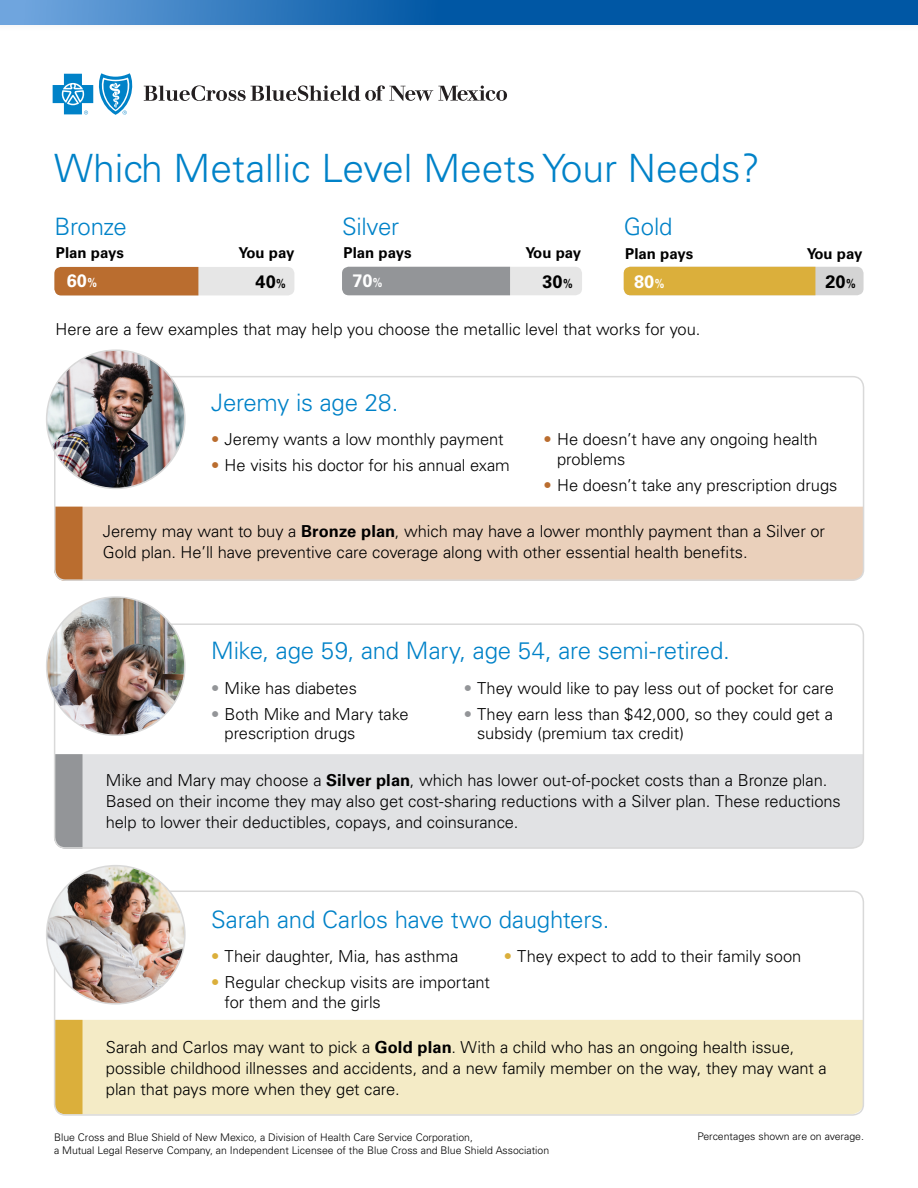
<style>
.page{position:relative;width:918px;height:1188px;background:#fff}
.page>*{position:absolute;margin:0;border:0;box-sizing:border-box;transform-origin:0 0}
.t1{font:300 39px "Univers LT Std";color:#0082c8}
.t2{font:300 24px "Univers LT Std";letter-spacing:-.01em;color:#0082c8}
.t3{font:700 18px "Univers LT Std";color:#fff}
.t4{font:700 18px "Univers LT Std";color:#000}
.t5{font:300 16.5px/21px "Univers LT Std";letter-spacing:-.005em;color:#000}
.t6{font:700 15px "Univers LT Std";color:#000}
.t7{font:300 10.5px/13.5px "Univers LT Std";color:#000}
.s1{font-size:12px}
.s2{color:#ba6d2f}
.s3{font-weight:700}
.s4{color:#939598}
.s5{color:#dbaf3b}
</style>
<div class="page">
<div style="left:83px;top:754px;width:781px;height:92px;background:#e1e2e4"></div>
<div style="left:54px;top:754px;width:29px;height:92px;background:#939598"></div>
<div style="left:83px;top:1020px;width:781px;height:93px;background:#f4ebc6"></div>
<div style="left:54px;top:1020px;width:29px;height:93px;background:#dbaf3b"></div>
<div style="left:83px;top:507px;width:781px;height:74px;background:#ead0bb"></div>
<div style="left:54px;top:507px;width:29px;height:74px;background:#ba6d2f"></div>
<svg style="left:0;top:0;width:918px;height:25px;background:#1b6ab2"></svg>
<div style="left:54px;top:376px;width:810px;height:205px;border:2px solid #d9d9d9;border-radius:11px"></div>
<svg style="left:144px;top:85px;width:363px;height:16px"></svg>
<svg style="left:53px;top:73px;width:80px;height:42px"></svg>
<div style="left:624px;top:267px;width:240px;height:28px;background:#d4d4d4;border-radius:7px"></div>
<div style="left:624px;top:267px;width:191px;height:28px;background:#dbaf3b"></div>
<div style="left:342px;top:267px;width:240px;height:28px;background:#e6e6e6;border-radius:7px"></div>
<div style="left:342px;top:267px;width:168px;height:28px;background:#939598"></div>
<div style="left:54px;top:267px;width:240px;height:28px;background:#e6e6e6;border-radius:7px"></div>
<div style="left:54px;top:267px;width:144px;height:28px;background:#ba6d2f"></div>
<div style="left:54px;top:623px;width:810px;height:226px;border:2px solid #d9d9d9;border-radius:11px"></div>
<div style="left:54px;top:891px;width:810px;height:225px;border:2px solid #d9d9d9;border-radius:11px"></div>
<div style="left:36px;top:356px;width:67px;height:61px;background:#fff"></div>
<div style="left:36px;top:612px;width:67px;height:60px;background:#fff"></div>
<div style="left:36px;top:876px;width:67px;height:61px;background:#fff"></div>
<img style="left:47px;top:350px;width:138px;height:138px;border-radius:69px">
<img style="left:47px;top:597px;width:138px;height:138px;border-radius:69px">
<img style="left:47px;top:866px;width:138px;height:138px;border-radius:69px">
<h1 class="t1" style="left:54px;top:145px;width:708px">Which Metallic Level Meets Your Needs?</h1>
<h2 class="t2" style="left:54px;top:212px;width:74px">Bronze</h2>
<h2 class="t2" style="left:342px;top:212px;width:59px">Silver</h2>
<h2 class="t2" style="left:624px;top:212px;width:50px">Gold</h2>
<p class="t4" style="left:256px;top:271px;width:32px">40<span class="s1">%</span></p>
<p class="t4" style="left:542px;top:271px;width:32px">30<span class="s1">%</span></p>
<p class="t6" style="left:344px;top:244px;width:70px">Plan pays</p>
<p class="t6" style="left:525px;top:244px;width:57px">You pay</p>
<p class="t3" style="left:352px;top:270px;width:32px">70<span class="s1">%</span></p>
<p class="t6" style="left:56px;top:244px;width:70px">Plan pays</p>
<p class="t6" style="left:239px;top:244px;width:57px">You pay</p>
<p class="t3" style="left:67px;top:270px;width:32px">60<span class="s1">%</span></p>
<p class="t6" style="left:625px;top:245px;width:70px">Plan pays</p>
<p class="t6" style="left:807px;top:245px;width:57px">You pay</p>
<p class="t3" style="left:634px;top:271px;width:32px">80<span class="s1">%</span></p>
<p class="t4" style="left:826px;top:271px;width:32px">20<span class="s1">%</span></p>
<p class="t5" style="left:56px;top:318px;width:647px">Here are a few examples that may help you choose the metallic level that works for you.</p>
<h2 class="t2" style="left:211px;top:388px;width:189px">Jeremy is age 28.</h2>
<p class="t5" style="left:211px;top:429px;width:294px"><span class="s2">•</span> Jeremy wants a low monthly payment</p>
<p class="t5" style="left:211px;top:455px;width:300px"><span class="s2">•</span> He visits his doctor for his annual exam</p>
<p class="t5" style="left:557px;top:430px;width:262px;line-height:19.5px;text-indent:-13px"><span class="s2">•</span> He doesn’t have any ongoing health problems</p>
<p class="t5" style="left:544px;top:475px;width:295px"><span class="s2">•</span> He doesn’t take any prescription drugs</p>
<p class="t5" style="left:103px;top:521px;width:724px">Jeremy may want to buy a <span class="s3">Bronze plan</span>, which may have a lower monthly payment than a Silver or<br>Gold plan. He’ll have preventive care coverage along with other essential health benefits.</p>
<h2 class="t2" style="left:211px;top:636px;width:520px">Mike, age 59, and Mary, age 54, are semi-retired.</h2>
<p class="t5" style="left:211px;top:677px;width:147px"><span class="s4">•</span> Mike has diabetes</p>
<p class="t5" style="left:225px;top:704px;width:185px;line-height:19.5px;text-indent:-13px"><span class="s4">•</span> Both Mike and Mary take prescription drugs</p>
<p class="t5" style="left:464px;top:677px;width:372px"><span class="s4">•</span> They would like to pay less out of pocket for care</p>
<p class="t5" style="left:477px;top:704px;width:357px;line-height:19.5px;text-indent:-13px"><span class="s4">•</span> They earn less than $42,000, so they could get a subsidy (premium tax credit)</p>
<p class="t5" style="left:106px;top:769px;width:736px">Mike and Mary may choose a <span class="s3">Silver plan</span>, which has lower out-of-pocket costs than a Bronze plan.<br>Based on their income they may also get cost-sharing reductions with a Silver plan. These reductions help to lower their deductibles, copays, and coinsurance.</p>
<h2 class="t2" style="left:211px;top:905px;width:400px">Sarah and Carlos have two daughters.</h2>
<p class="t5" style="left:211px;top:946px;width:249px"><span class="s5">•</span> Their daughter, Mia, has asthma</p>
<p class="t5" style="left:504px;top:946px;width:299px"><span class="s5">•</span> They expect to add to their family soon</p>
<p class="t5" style="left:225px;top:973px;width:267px;line-height:19.5px;text-indent:-13px"><span class="s5">•</span> Regular checkup visits are important for them and the girls</p>
<p class="t5" style="left:106px;top:1037px;width:723px">Sarah and Carlos may want to pick a <span class="s3">Gold plan</span>. With a child who has an ongoing health issue, possible childhood illnesses and accidents, and a new family member on the way, they may want a plan that pays more when they get care.</p>
<p class="t7" style="left:54px;top:1130px;width:497px">Blue Cross and Blue Shield of New Mexico, a Division of Health Care Service Corporation,<br>a Mutual Legal Reserve Company, an Independent Licensee of the Blue Cross and Blue Shield Association</p>
<p class="t7" style="left:698px;top:1130px;width:168px">Percentages shown are on average.</p>
</div>
